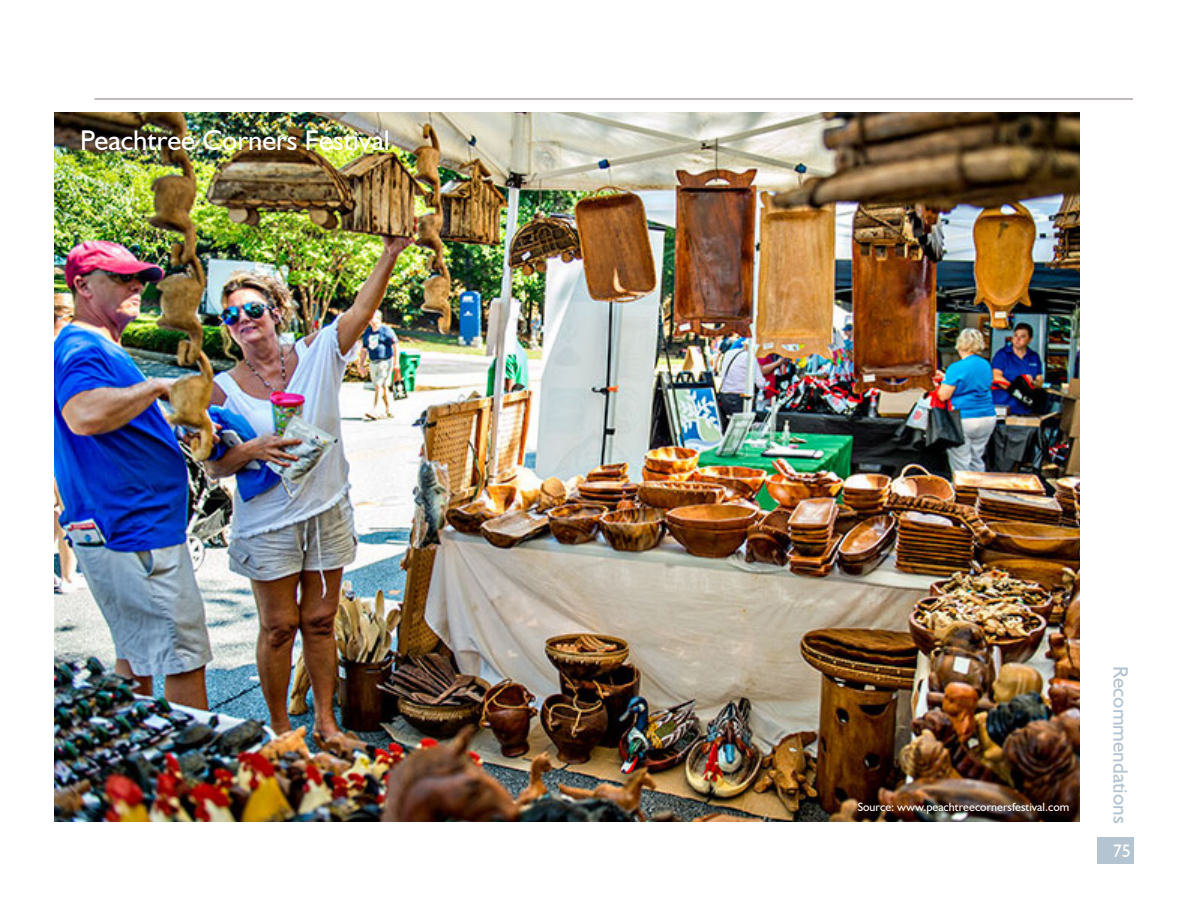
<style>
.page{position:relative;width:1188px;height:918px;background:#fff}
.page>*{position:absolute;margin:0;border:0;box-sizing:border-box;transform-origin:0 0}
.Headings_1{font:28.5px "Humanist 521 BT";color:#fff}
.t1{font:21px "Humanist 521 BT";color:#b4c4d1}
.t2{font:18px "Humanist 521 BT";color:#fff}
.Headings_1-2{font:12px "Humanist 521 BT";color:#fff}
</style>
<div class="page">
<div style="left:1097px;top:837px;width:37px;height:27px;background:#b4c4d1"></div>
<hr style="left:94px;top:99px;width:1039px;height:1px;background:#807677">
<img style="left:54px;top:112px;width:1026px;height:710px">
<p class="Headings_1" style="left:80px;top:122px;width:311px">Peachtree Corners Festival</p>
<p class="Headings_1-2" style="left:858px;top:799px;width:213px">Source: www.peachtreecornersfestival.com</p>
<h2 class="t1" style="left:1134px;top:666px;width:159px;rotate:90deg">Recommendations</h2>
<h3 class="t2" style="left:1113px;top:839px;width:20px">75</h3>
</div>
